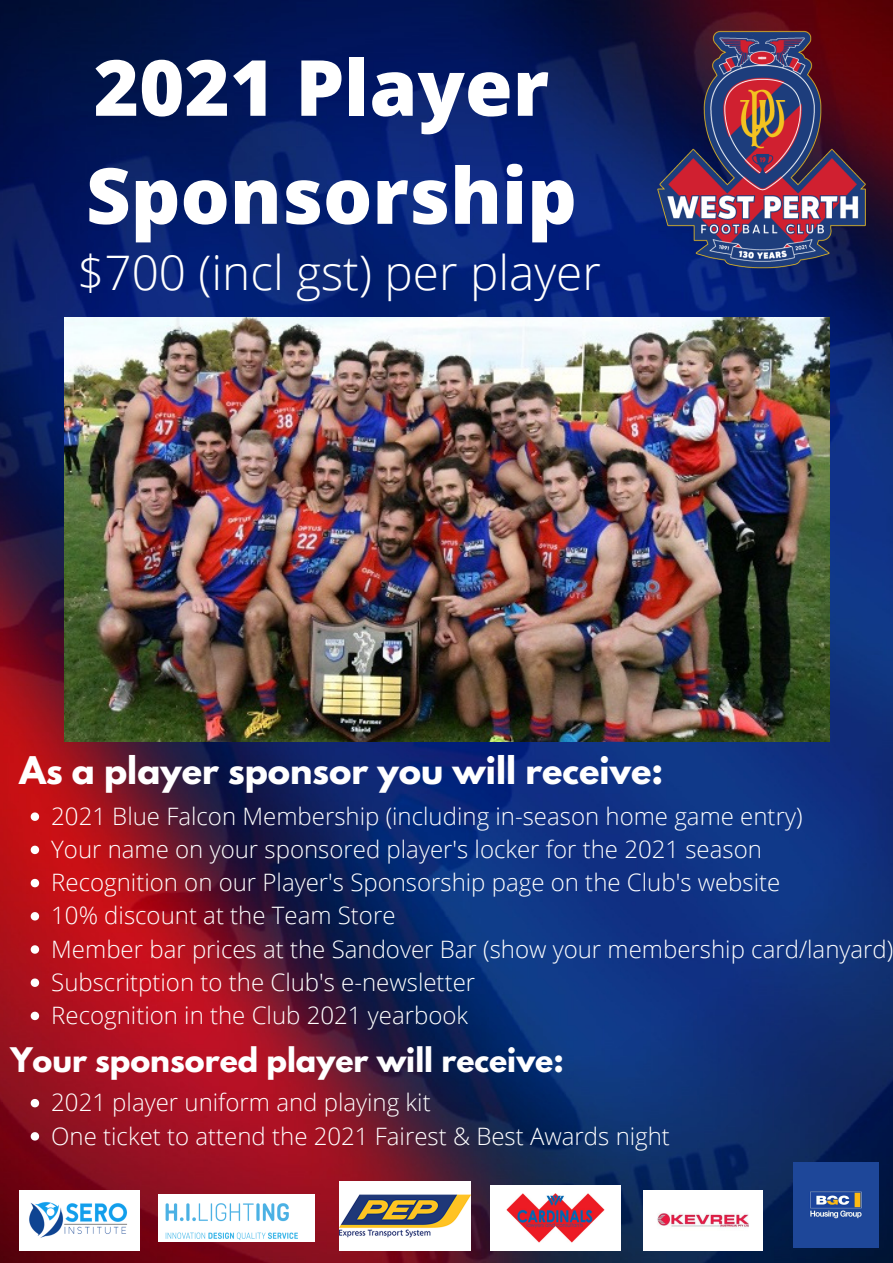
<style>
.page{position:relative;width:893px;height:1263px;background:#fff}
.page>*{position:absolute;margin:0;border:0;box-sizing:border-box;transform-origin:0 0}
.t1{font:800 77.4px/108px "Open Sans";color:#fff}
.t2{font:300 47.62px "Open Sans";color:#fff}
.t3{font:700 33.75px "League Spartan";color:#fff}
.t4{font:700 30px "League Spartan";color:#fff}
.t5{font:300 24px/33.2px "Open Sans";color:#fff}
</style>
<div class="page">
<img style="left:0;top:0;width:893px;height:1263px">
<img style="left:647px;top:0;width:231px;height:299px">
<svg style="left:31px;top:812px;width:8px;height:9px"></svg>
<svg style="left:31px;top:846px;width:8px;height:8px"></svg>
<svg style="left:31px;top:879px;width:8px;height:8px"></svg>
<svg style="left:31px;top:912px;width:8px;height:8px"></svg>
<svg style="left:31px;top:945px;width:8px;height:9px"></svg>
<svg style="left:31px;top:978px;width:8px;height:9px"></svg>
<svg style="left:31px;top:1012px;width:8px;height:8px"></svg>
<svg style="left:31px;top:1099px;width:8px;height:8px"></svg>
<svg style="left:31px;top:1132px;width:8px;height:8px"></svg>
<img style="left:20px;top:1190px;width:119px;height:60px">
<img style="left:158px;top:1194px;width:157px;height:47px">
<img style="left:339px;top:1181px;width:131px;height:69px">
<img style="left:490px;top:1185px;width:130px;height:65px">
<img style="left:643px;top:1190px;width:119px;height:60px">
<img style="left:793px;top:1163px;width:85px;height:84px">
<img style="left:64px;top:317px;width:765px;height:425px">
<h1 class="t1" style="left:86px;top:32px;width:492px">2021 Player<br>Sponsorship</h1>
<h2 class="t2" style="left:77px;top:239px;width:525px">$700 (incl gst) per player</h2>
<h3 class="t3" style="left:20px;top:754px;width:645px">As a player sponsor you will receive:</h3>
<p class="t5" style="left:51px;top:799px;width:843px">2021 Blue Falcon Membership (including in-season home game entry)<br>Your name on your sponsored player's locker for the 2021 season Recognition on our Player's Sponsorship page on the Club's website<br>10% discount at the Team Store<br>Member bar prices at the Sandover Bar (show your membership card/lanyard)<br>Subscritption to the Club's e-newsletter<br>Recognition in the Club 2021 yearbook</p>
<p class="t4" style="left:10px;top:1045px;width:555px">Your sponsored player will receive:</p>
<p class="t5" style="left:51px;top:1085px;width:620px">2021 player uniform and playing kit<br>One ticket to attend the 2021 Fairest &amp; Best Awards night</p>
</div>
